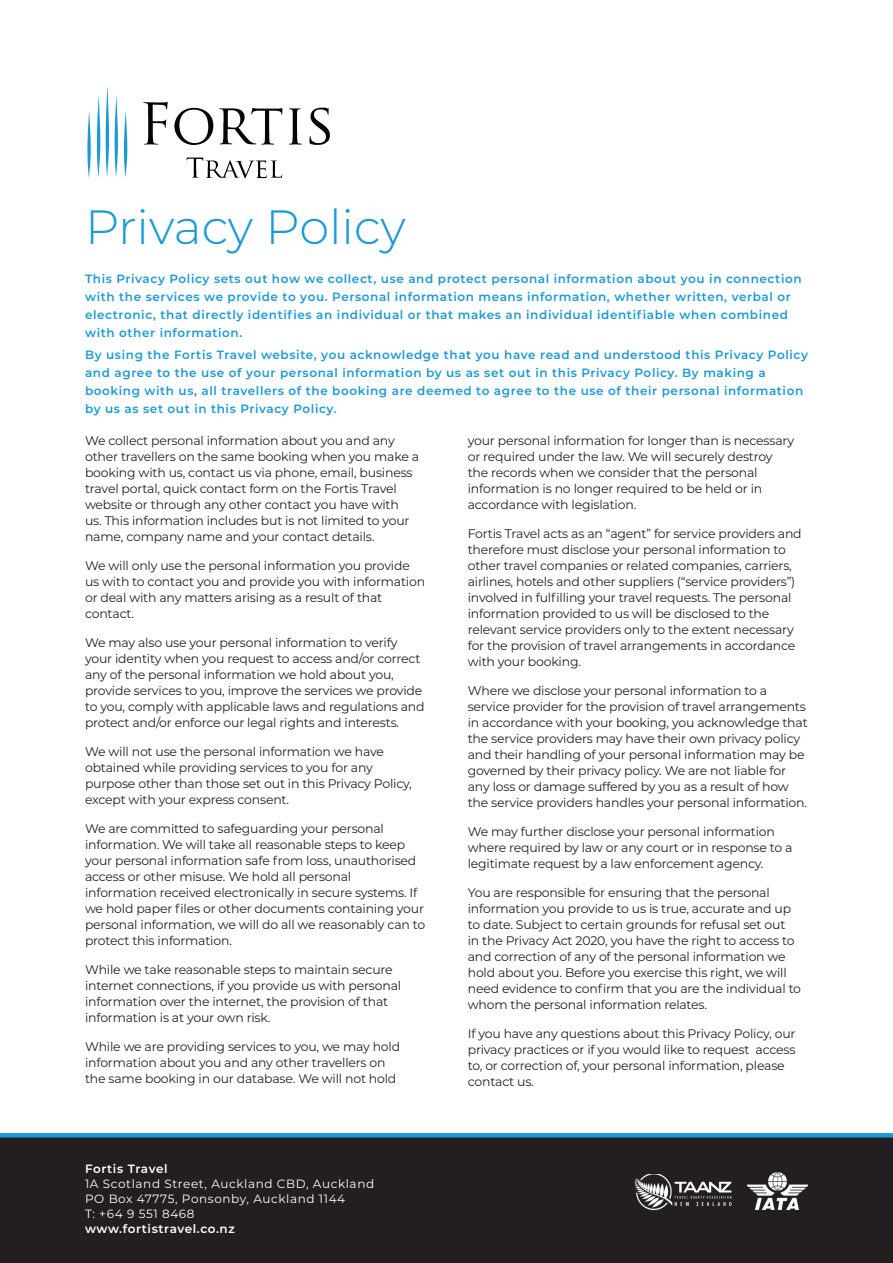
<style>
.page{position:relative;width:893px;height:1263px;background:#fff}
.page>*{position:absolute;margin:0;border:0;box-sizing:border-box;transform-origin:0 0}
.t1{font:300 48px "Montserrat";letter-spacing:-.01em;color:#1b9ad7}
.t2{font:12.45px/16px "Montserrat";letter-spacing:-.015em;color:#231f20}
.t3{font:600 12px/18px "Montserrat";letter-spacing:.05em;color:#1b9ad7}
.t4{font:12px/15px "Montserrat";letter-spacing:.05em;color:#fff}
.t5{font:600 12px "Montserrat";letter-spacing:.05em;color:#fff}
</style>
<div class="page">
<div style="left:0;top:1137px;width:893px;height:126px;background:#231f20"></div>
<hr style="left:0;top:1133px;width:893px;height:4px;background:#1b9ad7">
<img style="left:747px;top:1173px;width:61px;height:37px">
<img style="left:634px;top:1174px;width:98px;height:36px">
<svg style="left:87px;top:111px;width:4px;height:67px"></svg>
<svg style="left:124px;top:111px;width:3px;height:66px"></svg>
<svg style="left:97px;top:96px;width:3px;height:81px"></svg>
<svg style="left:106px;top:86px;width:12px;height:91px"></svg>
<svg style="left:143px;top:102px;width:25px;height:43px"></svg>
<svg style="left:174px;top:108px;width:39px;height:37px"></svg>
<svg style="left:219px;top:108px;width:63px;height:37px"></svg>
<svg style="left:289px;top:108px;width:13px;height:37px"></svg>
<svg style="left:309px;top:108px;width:21px;height:37px"></svg>
<svg style="left:186px;top:157px;width:96px;height:21px"></svg>
<h1 class="t1" style="left:85px;top:194px;width:322px">Privacy Policy</h1>
<p class="t3" style="left:85px;top:269px;width:718px">This Privacy Policy sets out how we collect, use and protect personal information about you in connection with the services we provide to you. Personal information means information, whether written, verbal or electronic, that directly identifies an individual or that makes an individual identifiable when combined with other information.</p>
<p class="t3" style="left:85px;top:346px;width:724px">By using the Fortis Travel website, you acknowledge that you have read and understood this Privacy Policy and agree to the use of your personal information by us as set out in this Privacy Policy. By making a booking with us, all travellers of the booking are deemed to agree to the use of their personal information by us as set out in this Privacy Policy.</p>
<p class="t2" style="left:85px;top:432px;width:336px">We collect personal information about you and any other travellers on the same booking when you make a booking with us, contact us via phone, email, business travel portal, quick contact form on the Fortis Travel website or through any other contact you have with<br>us. This information includes but is not limited to your name, company name and your contact details.</p>
<p class="t2" style="left:85px;top:557px;width:342px">We will only use the personal information you provide us with to contact you and provide you with information or deal with any matters arising as a result of that contact.</p>
<p class="t2" style="left:85px;top:634px;width:341px">We may also use your personal information to verify your identity when you request to access and/or correct any of the personal information we hold about you, provide services to you, improve the services we provide to you, comply with applicable laws and regulations and protect and/or enforce our legal rights and interests.</p>
<p class="t2" style="left:85px;top:743px;width:328px">We will not use the personal information we have obtained while providing services to you for any purpose other than those set out in this Privacy Policy, except with your express consent.</p>
<p class="t2" style="left:85px;top:820px;width:342px">We are committed to safeguarding your personal information. We will take all reasonable steps to keep your personal information safe from loss, unauthorised access or other misuse. We hold all personal information received electronically in secure systems. If we hold paper files or other documents containing your personal information, we will do all we reasonably can to protect this information.</p>
<p class="t2" style="left:85px;top:961px;width:318px">While we take reasonable steps to maintain secure internet connections, if you provide us with personal information over the internet, the provision of that information is at your own risk.</p>
<p class="t2" style="left:85px;top:1038px;width:317px">While we are providing services to you, we may hold information about you and any other travellers on the same booking in our database. We will not hold</p>
<p class="t5" style="left:85px;top:1160px;width:84px">Fortis Travel</p>
<p class="t4" style="left:85px;top:1176px;width:291px">1A Scotland Street, Auckland CBD, Auckland<br>PO Box 47775, Ponsonby, Auckland 1144<br>T: +64 9 551 8468</p>
<p class="t5" style="left:85px;top:1220px;width:151px">www.fortistravel.co.nz</p>
<p class="t2" style="left:468px;top:432px;width:328px">your personal information for longer than is necessary or required under the law. We will securely destroy the records when we consider that the personal information is no longer required to be held or in accordance with legislation.</p>
<p class="t2" style="left:468px;top:525px;width:335px">Fortis Travel acts as an “agent” for service providers and therefore must disclose your personal information to other travel companies or related companies, carriers, airlines, hotels and other suppliers (“service providers”) involved in fulfilling your travel requests. The personal information provided to us will be disclosed to the relevant service providers only to the extent necessary for the provision of travel arrangements in accordance with your booking.</p>
<p class="t2" style="left:468px;top:682px;width:341px">Where we disclose your personal information to a service provider for the provision of travel arrangements in accordance with your booking, you acknowledge that the service providers may have their own privacy policy and their handling of your personal information may be governed by their privacy policy. We are not liable for any loss or damage suffered by you as a result of how the service providers handles your personal information.</p>
<p class="t2" style="left:468px;top:823px;width:326px">We may further disclose your personal information where required by law or any court or in response to a legitimate request by a law enforcement agency.</p>
<p class="t2" style="left:468px;top:884px;width:335px">You are responsible for ensuring that the personal information you provide to us is true, accurate and up to date. Subject to certain grounds for refusal set out<br>in the Privacy Act 2020, you have the right to access to and correction of any of the personal information we hold about you. Before you exercise this right, we will need evidence to confirm that you are the individual to whom the personal information relates.</p>
<p class="t2" style="left:468px;top:1025px;width:329px">If you have any questions about this Privacy Policy, our privacy practices or if you would like to request access to, or correction of, your personal information, please contact us.</p>
</div>
